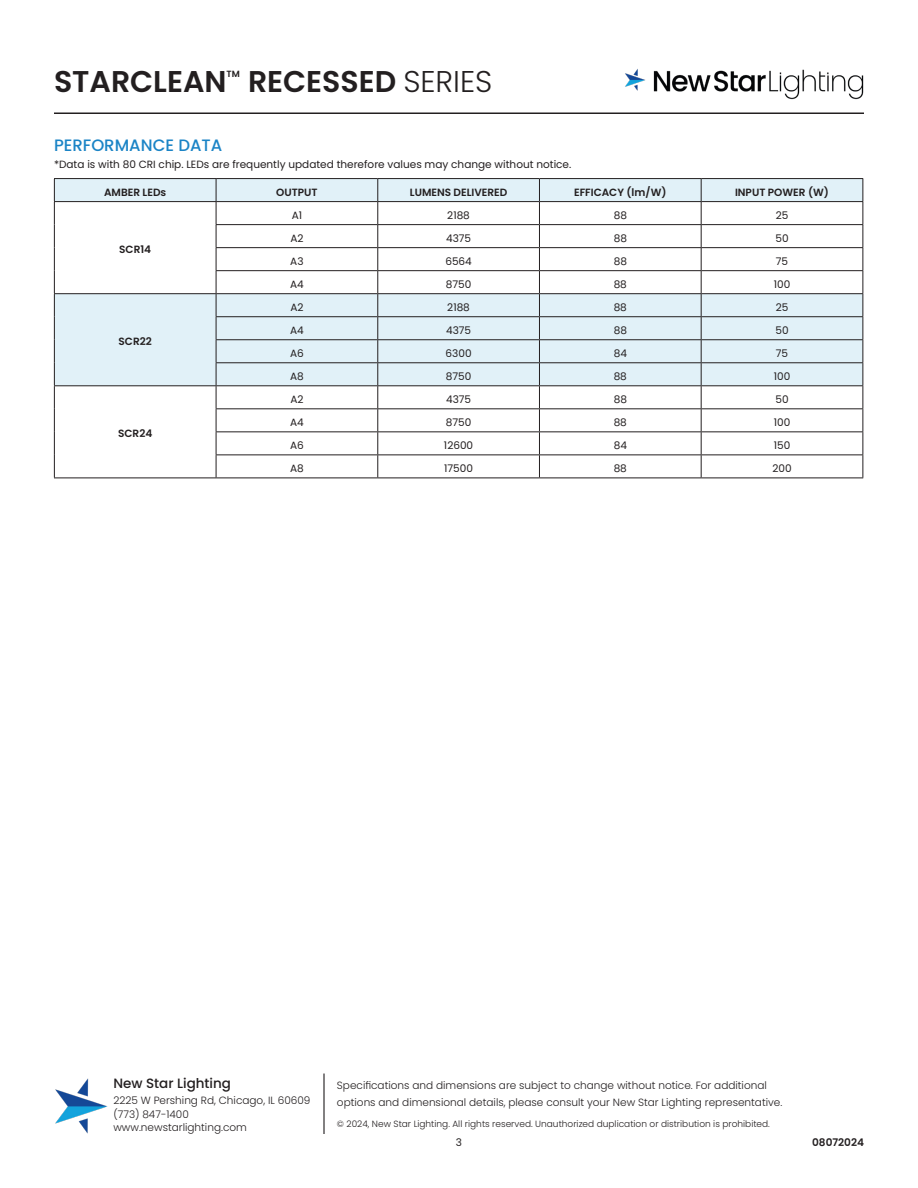
<style>
.page{position:relative;width:918px;height:1188px;background:#fff}
.page>*{position:absolute;margin:0;border:0;box-sizing:border-box;transform-origin:0 0}
.t1{font:600 30px "Poppins";color:#231f20}
.Subtitles{font:500 16.5px "Poppins";color:#1b84c6}
.t2{font:500 13.5px "Poppins";color:#231f20}
.t3{font:300 10.5px/13.5px "Poppins";color:#231f20}
.t4{font:10.5px "Poppins";color:#231f20}
.t5{font:600 10.5px "Poppins";color:#231f20}
.t6{font:300 9px "Poppins";color:#231f20}
.t7{font:600 9px "Poppins";color:#231f20}
.s1{font-weight:300}
</style>
<div class="page">
<hr style="left:54px;top:113px;width:810px;height:1px;background:#231f20">
<img style="left:55px;top:1078px;width:53px;height:56px">
<hr style="left:323px;top:1074px;width:2px;height:60px;background:#231f20">
<img style="left:625px;top:69px;width:239px;height:31px">
<svg style="left:55px;top:179px;width:807px;height:206px;fill:#e1f1f8"></svg>
<hr style="left:54px;top:178px;width:162px;height:1px;background:#231f20">
<hr style="left:216px;top:178px;width:162px;height:1px;background:#231f20">
<hr style="left:378px;top:178px;width:161px;height:1px;background:#231f20">
<hr style="left:539px;top:178px;width:162px;height:1px;background:#231f20">
<hr style="left:701px;top:178px;width:162px;height:1px;background:#231f20">
<hr style="left:54px;top:201px;width:162px;height:1px;background:#231f20">
<hr style="left:216px;top:201px;width:162px;height:1px;background:#231f20">
<hr style="left:378px;top:201px;width:161px;height:1px;background:#231f20">
<hr style="left:539px;top:201px;width:162px;height:1px;background:#231f20">
<hr style="left:701px;top:201px;width:162px;height:1px;background:#231f20">
<hr style="left:216px;top:224px;width:162px;height:1px;background:#231f20">
<hr style="left:378px;top:224px;width:161px;height:1px;background:#231f20">
<hr style="left:539px;top:224px;width:162px;height:1px;background:#231f20">
<hr style="left:701px;top:224px;width:162px;height:1px;background:#231f20">
<hr style="left:216px;top:247px;width:162px;height:1px;background:#231f20">
<hr style="left:378px;top:247px;width:161px;height:1px;background:#231f20">
<hr style="left:539px;top:247px;width:162px;height:1px;background:#231f20">
<hr style="left:701px;top:247px;width:162px;height:1px;background:#231f20">
<hr style="left:216px;top:385px;width:162px;height:1px;background:#231f20">
<hr style="left:216px;top:408px;width:162px;height:1px;background:#231f20">
<hr style="left:216px;top:431px;width:162px;height:1px;background:#231f20">
<hr style="left:216px;top:270px;width:162px;height:1px;background:#231f20">
<hr style="left:378px;top:270px;width:161px;height:1px;background:#231f20">
<hr style="left:539px;top:270px;width:162px;height:1px;background:#231f20">
<hr style="left:701px;top:270px;width:162px;height:1px;background:#231f20">
<hr style="left:216px;top:454px;width:162px;height:1px;background:#231f20">
<hr style="left:54px;top:293px;width:162px;height:1px;background:#231f20">
<hr style="left:216px;top:293px;width:162px;height:1px;background:#231f20">
<hr style="left:378px;top:293px;width:161px;height:1px;background:#231f20">
<hr style="left:539px;top:293px;width:162px;height:1px;background:#231f20">
<hr style="left:701px;top:293px;width:162px;height:1px;background:#231f20">
<hr style="left:216px;top:316px;width:162px;height:1px;background:#231f20">
<hr style="left:378px;top:316px;width:161px;height:1px;background:#231f20">
<hr style="left:539px;top:316px;width:162px;height:1px;background:#231f20">
<hr style="left:701px;top:316px;width:162px;height:1px;background:#231f20">
<hr style="left:216px;top:339px;width:162px;height:1px;background:#231f20">
<hr style="left:378px;top:339px;width:161px;height:1px;background:#231f20">
<hr style="left:539px;top:339px;width:162px;height:1px;background:#231f20">
<hr style="left:701px;top:339px;width:162px;height:1px;background:#231f20">
<hr style="left:216px;top:478px;width:162px;height:1px;background:#231f20">
<hr style="left:216px;top:362px;width:162px;height:1px;background:#231f20">
<svg style="left:216px;top:179px;width:1px;height:299px"></svg>
<hr style="left:378px;top:362px;width:161px;height:1px;background:#231f20">
<svg style="left:377px;top:179px;width:1px;height:299px"></svg>
<hr style="left:539px;top:362px;width:162px;height:1px;background:#231f20">
<hr style="left:701px;top:362px;width:162px;height:1px;background:#231f20">
<hr style="left:54px;top:385px;width:162px;height:1px;background:#231f20">
<svg style="left:54px;top:179px;width:1px;height:299px"></svg>
<hr style="left:54px;top:478px;width:162px;height:1px;background:#231f20">
<hr style="left:378px;top:385px;width:161px;height:1px;background:#231f20">
<hr style="left:539px;top:385px;width:162px;height:1px;background:#231f20">
<hr style="left:701px;top:385px;width:162px;height:1px;background:#231f20">
<hr style="left:378px;top:408px;width:161px;height:1px;background:#231f20">
<hr style="left:539px;top:408px;width:162px;height:1px;background:#231f20">
<hr style="left:701px;top:408px;width:162px;height:1px;background:#231f20">
<hr style="left:378px;top:431px;width:161px;height:1px;background:#231f20">
<hr style="left:539px;top:431px;width:162px;height:1px;background:#231f20">
<hr style="left:701px;top:431px;width:162px;height:1px;background:#231f20">
<hr style="left:378px;top:454px;width:161px;height:1px;background:#231f20">
<hr style="left:539px;top:454px;width:162px;height:1px;background:#231f20">
<svg style="left:539px;top:179px;width:1px;height:299px"></svg>
<hr style="left:701px;top:454px;width:162px;height:1px;background:#231f20">
<svg style="left:701px;top:179px;width:1px;height:299px"></svg>
<svg style="left:862px;top:179px;width:1px;height:299px"></svg>
<hr style="left:378px;top:478px;width:161px;height:1px;background:#231f20">
<hr style="left:539px;top:478px;width:162px;height:1px;background:#231f20">
<hr style="left:701px;top:478px;width:162px;height:1px;background:#231f20">
<p class="t7" style="left:227px;top:69px;width:15px">TM</p>
<h1 class="t1" style="left:54px;top:64px;width:440px">STARCLEAN RECESSED <span class="s1">SERIES</span></h1>
<p class="Subtitles" style="left:54px;top:136px;width:170px">PERFORMANCE DATA</p>
<p class="t4" style="left:54px;top:158px;width:519px">*Data is with 80 CRI chip. LEDs are frequently updated therefore values may change without notice.</p>
<p class="t5" style="left:104px;top:186px;width:64px">AMBER LEDs</p>
<p class="t5" style="left:276px;top:186px;width:43px">OUTPUT</p>
<p class="t5" style="left:410px;top:186px;width:99px">LUMENS DELIVERED</p>
<p class="t5" style="left:574px;top:186px;width:94px">EFFICACY (lm/W)</p>
<p class="t5" style="left:735px;top:186px;width:96px">INPUT POWER (W)</p>
<p class="t5" style="left:119px;top:243px;width:33px">SCR14</p>
<p class="t5" style="left:119px;top:336px;width:35px">SCR22</p>
<p class="t5" style="left:118px;top:428px;width:36px">SCR24</p>
<p class="t4" style="left:292px;top:209px;width:12px">A1</p>
<p class="t4" style="left:447px;top:209px;width:24px">2188</p>
<p class="t4" style="left:614px;top:209px;width:15px">88</p>
<p class="t4" style="left:776px;top:209px;width:14px">25</p>
<p class="t4" style="left:290px;top:232px;width:15px">A2</p>
<p class="t4" style="left:446px;top:232px;width:27px">4375</p>
<p class="t4" style="left:614px;top:232px;width:15px">88</p>
<p class="t4" style="left:775px;top:232px;width:15px">50</p>
<p class="t4" style="left:290px;top:255px;width:15px">A3</p>
<p class="t4" style="left:445px;top:255px;width:28px">6564</p>
<p class="t4" style="left:614px;top:255px;width:15px">88</p>
<p class="t4" style="left:776px;top:255px;width:14px">75</p>
<p class="t4" style="left:290px;top:278px;width:15px">A4</p>
<p class="t4" style="left:446px;top:278px;width:27px">8750</p>
<p class="t4" style="left:614px;top:278px;width:15px">88</p>
<p class="t4" style="left:774px;top:278px;width:18px">100</p>
<p class="t4" style="left:290px;top:301px;width:15px">A2</p>
<p class="t4" style="left:447px;top:301px;width:24px">2188</p>
<p class="t4" style="left:614px;top:301px;width:15px">88</p>
<p class="t4" style="left:776px;top:301px;width:14px">25</p>
<p class="t4" style="left:290px;top:324px;width:15px">A4</p>
<p class="t4" style="left:446px;top:324px;width:27px">4375</p>
<p class="t4" style="left:614px;top:324px;width:15px">88</p>
<p class="t4" style="left:775px;top:324px;width:15px">50</p>
<p class="t4" style="left:290px;top:347px;width:15px">A6</p>
<p class="t4" style="left:446px;top:347px;width:28px">6300</p>
<p class="t4" style="left:614px;top:347px;width:15px">84</p>
<p class="t4" style="left:776px;top:347px;width:14px">75</p>
<p class="t4" style="left:290px;top:370px;width:15px">A8</p>
<p class="t4" style="left:446px;top:370px;width:27px">8750</p>
<p class="t4" style="left:614px;top:370px;width:15px">88</p>
<p class="t4" style="left:774px;top:370px;width:18px">100</p>
<p class="t4" style="left:290px;top:393px;width:15px">A2</p>
<p class="t4" style="left:446px;top:393px;width:27px">4375</p>
<p class="t4" style="left:614px;top:393px;width:15px">88</p>
<p class="t4" style="left:775px;top:393px;width:15px">50</p>
<p class="t4" style="left:290px;top:416px;width:15px">A4</p>
<p class="t4" style="left:446px;top:416px;width:27px">8750</p>
<p class="t4" style="left:614px;top:416px;width:15px">88</p>
<p class="t4" style="left:774px;top:416px;width:18px">100</p>
<p class="t4" style="left:290px;top:439px;width:15px">A6</p>
<p class="t4" style="left:444px;top:439px;width:31px">12600</p>
<p class="t4" style="left:614px;top:439px;width:15px">84</p>
<p class="t4" style="left:774px;top:439px;width:18px">150</p>
<p class="t4" style="left:290px;top:462px;width:15px">A8</p>
<p class="t4" style="left:444px;top:462px;width:30px">17500</p>
<p class="t4" style="left:614px;top:462px;width:15px">88</p>
<p class="t4" style="left:772px;top:462px;width:21px">200</p>
<p class="t2" style="left:113px;top:1075px;width:119px">New Star Lighting</p>
<p class="t3" style="left:113px;top:1094px;width:199px">2225 W Pershing Rd, Chicago, IL 60609 (773) 847-1400 www.newstarlighting.com</p>
<p class="t3" style="left:337px;top:1077px;width:447px;line-height:16.5px">Specifications and dimensions are subject to change without notice. For additional options and dimensional details, please consult your New Star Lighting representative.</p>
<p class="t6" style="left:337px;top:1118px;width:434px">© 2024, New Star Lighting. All rights reserved. Unauthorized duplication or distribution is prohibited.</p>
<p class="t4" style="left:456px;top:1136px;width:8px">3</p>
<p class="t5" style="left:812px;top:1136px;width:53px">08072024</p>
</div>
